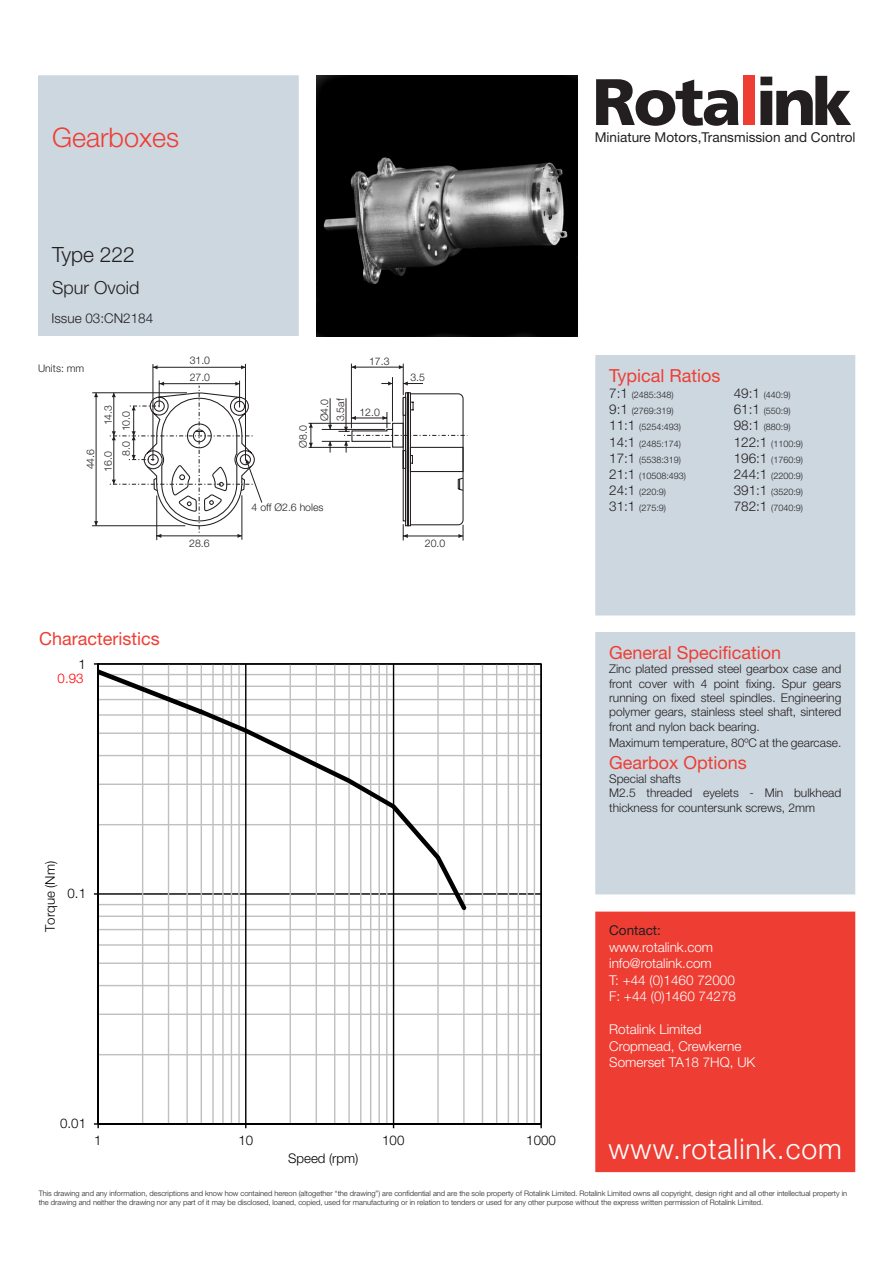
<style>
.page{position:relative;width:893px;height:1263px;background:#fff}
.page>*{position:absolute;margin:0;border:0;box-sizing:border-box;transform-origin:0 0}
.t1{font:300 28.5px "Helvetica Neue LT Pro";letter-spacing:.03em;color:#fff}
.t2{font:300 27px "Helvetica Neue LT Pro";color:#ee3e34}
.t3{font:300 21px "Helvetica Neue LT Pro";color:#231f20}
.t4{font:18px "Helvetica Neue LT Pro";color:#ee3e34}
.t5{font:300 18px "Helvetica Neue LT Pro";color:#231f20}
.t6{font:13.65px "Helvetica Neue LT Pro";color:#231f20}
.t7{font:300 13.5px/16.5px "Helvetica Neue LT Pro";color:#fff}
.t8{font:300 13.5px "Helvetica Neue LT Pro";color:#231f20}
.t9{font:13.5px "Helvetica Neue LT Pro";color:#231f20}
.t10{font:300 13.35px "Helvetica Neue LT Pro";letter-spacing:.005em;color:#000}
.t11{font:300 13.35px "Helvetica Neue LT Pro";color:#f00}
.t12{font:300 12px/14.4px "Helvetica Neue LT Pro";color:#231f20;text-align:justify}
.t13{font:300 10.5px/17.7px "Helvetica Neue LT Pro";color:#231f20}
.t14{font:300 9px "Helvetica Neue LT Pro";color:#231f20}
.t15{font:300 7.5px/9px "Helvetica Neue LT Pro";color:#231f20}
.s1{font-size:13.5px}
</style>
<div class="page">
<svg style="left:596px;top:79px;width:143px;height:47px"></svg>
<div style="left:743px;top:76px;width:12px;height:49px;background:#ee3e34"></div>
<svg style="left:760px;top:76px;width:91px;height:49px"></svg>
<div style="left:596px;top:912px;width:259px;height:259px;background:#ee3e34"></div>
<div style="left:595px;top:911px;width:260px;height:261px;border:1px solid #ee3e34"></div>
<div style="left:596px;top:632px;width:259px;height:262px;background:#cdd7e0"></div>
<div style="left:595px;top:632px;width:260px;height:262px;border:1px solid #cdd7e0"></div>
<div style="left:39px;top:76px;width:259px;height:259px;background:#cdd7e0"></div>
<div style="left:38px;top:75px;width:261px;height:261px;border:1px solid #cdd7e0"></div>
<div style="left:596px;top:356px;width:259px;height:259px;background:#cdd7e0"></div>
<div style="left:595px;top:355px;width:260px;height:260px;border:1px solid #cdd7e0"></div>
<img style="left:317px;top:76px;width:261px;height:261px">
<svg style="left:98px;top:663px;width:444px;height:461px"></svg>
<hr style="left:97px;top:664px;width:2px;height:460px;background:#000">
<hr style="left:98px;top:1123px;width:443px;height:2px;background:#000">
<svg style="left:94px;top:1123px;width:5px;height:5px"></svg>
<svg style="left:99px;top:669px;width:368px;height:241px"></svg>
<hr style="left:153px;top:364px;width:1px;height:97px;background:#231f20">
<hr style="left:153px;top:367px;width:92px;height:1px;background:#231f20">
<hr style="left:245px;top:364px;width:1px;height:97px;background:#231f20">
<hr style="left:92px;top:392px;width:95px;height:1px;background:#231f20">
<hr style="left:92px;top:525px;width:93px;height:1px;background:#231f20">
<hr style="left:96px;top:393px;width:1px;height:133px;background:#231f20">
<hr style="left:403px;top:364px;width:1px;height:31px;background:#231f20">
<hr style="left:392px;top:377px;width:1px;height:44px;background:#231f20">
<hr style="left:351px;top:367px;width:52px;height:1px;background:#231f20">
<hr style="left:351px;top:364px;width:1px;height:64px;background:#231f20">
<svg style="left:153px;top:365px;width:5px;height:4px"></svg>
<svg style="left:94px;top:521px;width:4px;height:5px"></svg>
<svg style="left:351px;top:365px;width:5px;height:4px"></svg>
<svg style="left:110px;top:379px;width:357px;height:162px"></svg>
<h2 class="t2" style="left:52px;top:121px;width:129px">Gearboxes</h2>
<h3 class="t3" style="left:52px;top:242px;width:84px">Type 222</h3>
<h3 class="t5" style="left:52px;top:277px;width:89px">Spur Ovoid</h3>
<h3 class="t8" style="left:51px;top:310px;width:103px">Issue 03:CN2184</h3>
<h3 class="t13" style="left:38px;top:359px;width:48px">Units: mm</h3>
<h3 class="t13" style="left:99px;top:425px;width:22px;rotate:-90deg">14.3</h3>
<h3 class="t13" style="left:81px;top:472px;width:24px;rotate:-90deg">44.6<br>16.0</h3>
<h3 class="t13" style="left:117px;top:431px;width:22px;rotate:-90deg">10.0</h3>
<h3 class="t13" style="left:117px;top:456px;width:16px;rotate:-90deg">8.0</h3>
<h3 class="t13" style="left:190px;top:351px;width:22px">31.0</h3>
<h3 class="t13" style="left:190px;top:368px;width:22px">27.0</h3>
<h3 class="t13" style="left:189px;top:534px;width:22px">28.6</h3>
<h3 class="t4" style="left:39px;top:628px;width:122px">Characteristics</h3>
<h3 class="t10" style="left:79px;top:656px;width:9px">1</h3>
<h3 class="t11" style="left:58px;top:670px;width:27px">0.93</h3>
<h3 class="t13" style="left:294px;top:448px;width:24px;rotate:-90deg">Ø8.0</h3>
<h3 class="t13" style="left:369px;top:352px;width:22px">17.3</h3>
<h3 class="t13" style="left:316px;top:421px;width:24px;line-height:16px;rotate:-90deg">Ø4.0<br>3.5af</h3>
<h3 class="t13" style="left:359px;top:403px;width:22px">12.0</h3>
<h3 class="t13" style="left:410px;top:369px;width:16px">3.5</h3>
<h3 class="t13" style="left:252px;top:498px;width:73px">4 off Ø2.6 holes</h3>
<h3 class="t13" style="left:425px;top:534px;width:22px">20.0</h3>
<h3 class="t10" style="left:42px;top:932px;width:72px;rotate:-90deg">Torque (Nm)</h3>
<h3 class="t10" style="left:68px;top:885px;width:20px">0.1</h3>
<h3 class="t10" style="left:60px;top:1115px;width:27px">0.01</h3>
<h3 class="t10" style="left:94px;top:1132px;width:9px">1</h3>
<h3 class="t10" style="left:238px;top:1132px;width:16px">10</h3>
<h3 class="t10" style="left:382px;top:1132px;width:24px">100</h3>
<h3 class="t10" style="left:526px;top:1132px;width:31px">1000</h3>
<h3 class="t10" style="left:288px;top:1150px;width:72px">Speed (rpm)</h3>
<h3 class="t6" style="left:595px;top:129px;width:262px">Miniature Motors,Transmission and Control</h3>
<h3 class="t4" style="left:609px;top:365px;width:113px">Typical Ratios</h3>
<p class="t14" style="left:609px;top:389px;width:66px"><span class="s1">7:1</span> (2485:348)</p>
<p class="t14" style="left:734px;top:389px;width:58px"><span class="s1">49:1</span> (440:9)</p>
<p class="t14" style="left:609px;top:405px;width:66px"><span class="s1">9:1</span> (2769:319)</p>
<p class="t14" style="left:734px;top:405px;width:58px"><span class="s1">61:1</span> (550:9)</p>
<p class="t14" style="left:609px;top:422px;width:73px"><span class="s1">11:1</span> (5254:493)</p>
<p class="t14" style="left:734px;top:422px;width:58px"><span class="s1">98:1</span> (880:9)</p>
<p class="t14" style="left:609px;top:438px;width:73px"><span class="s1">14:1</span> (2485:174)</p>
<p class="t14" style="left:734px;top:438px;width:71px"><span class="s1">122:1</span> (1100:9)</p>
<p class="t14" style="left:609px;top:454px;width:73px"><span class="s1">17:1</span> (5538:319)</p>
<p class="t14" style="left:734px;top:454px;width:71px"><span class="s1">196:1</span> (1760:9)</p>
<p class="t14" style="left:609px;top:470px;width:78px"><span class="s1">21:1</span> (10508:493)</p>
<p class="t14" style="left:734px;top:470px;width:71px"><span class="s1">244:1</span> (2200:9)</p>
<p class="t14" style="left:609px;top:486px;width:58px"><span class="s1">24:1</span> (220:9)</p>
<p class="t14" style="left:734px;top:486px;width:71px"><span class="s1">391:1</span> (3520:9)</p>
<p class="t14" style="left:609px;top:503px;width:58px"><span class="s1">31:1</span> (275:9)</p>
<p class="t14" style="left:734px;top:503px;width:71px"><span class="s1">782:1</span> (7040:9)</p>
<h3 class="t4" style="left:609px;top:642px;width:173px">General Specification</h3>
<h3 class="t12" style="left:609px;top:661px;width:234px">Zinc plated pressed steel gearbox case and front cover with 4 point fixing. Spur gears running on fixed steel spindles. Engineering polymer gears, stainless steel shaft, sintered front and nylon back bearing.</h3>
<h3 class="t12" style="left:609px;top:735px;width:234px">Maximum temperature, 80ºC at the gearcase.</h3>
<h3 class="t4" style="left:609px;top:751px;width:139px">Gearbox Options</h3>
<h3 class="t12" style="left:609px;top:771px;width:234px;text-align:left">Special shafts<br>M2.5 threaded eyelets - Min bulkhead thickness for countersunk screws, 2mm</h3>
<h3 class="t9" style="left:609px;top:922px;width:53px">Contact:</h3>
<h3 class="t7" style="left:609px;top:938px;width:128px">www.rotalink.com info@rotalink.com<br>T: +44 (0)1460 72000<br>F: +44 (0)1460 74278</h3>
<h3 class="t7" style="left:609px;top:1021px;width:148px">Rotalink Limited<br>Cropmead, Crewkerne<br>Somerset TA18 7HQ, UK</h3>
<h1 class="t1" style="left:609px;top:1131px;width:235px">www.rotalink.com</h1>
<p class="t15" style="left:39px;top:1189px;width:810px">This drawing and any information, descriptions and know how contained hereon (altogether “the drawing”) are confidential and are the sole property of Rotalink Limited. Rotalink Limited owns all copyright, design right and all other intellectual property in the drawing and neither the drawing nor any part of it may be disclosed, loaned, copied, used for manufacturing or in relation to tenders or used for any other purpose without the express written permission of Rotalink Limited.</p>
</div>
